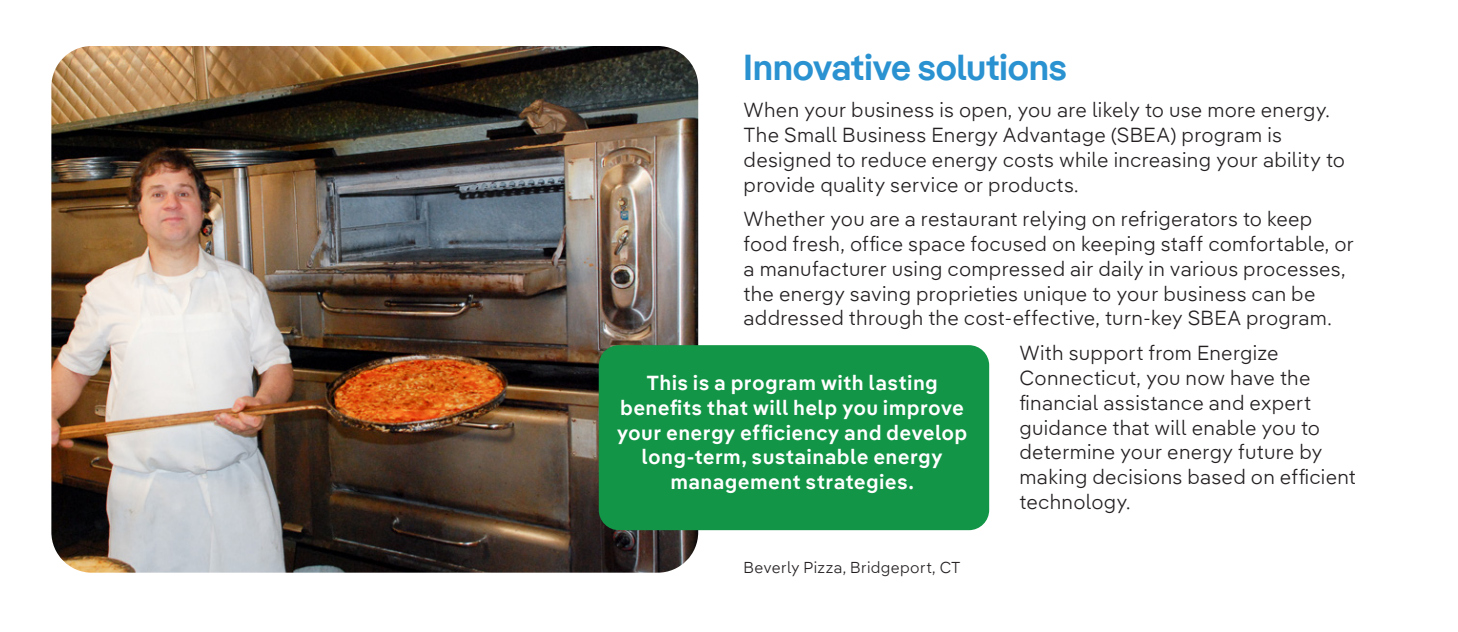
<style>
.page{position:relative;width:1458px;height:632px;background:#fff}
.page>*{position:absolute;margin:0;border:0;box-sizing:border-box;transform-origin:0 0}
.t1{font:700 36px "Iber Pangea Sm";color:#2a92d0}
.t2{font:300 20.25px/24.8px "Iber Pangea Text";letter-spacing:.015em;color:#231f20}
.t3{font:700 20.25px/24.8px "Iber Pangea Text Sm";letter-spacing:.015em;color:#fff;text-align:center}
.t4{font:300 15.75px "Iber Pangea Text";letter-spacing:.025em;color:#231f20}
</style>
<div class="page">
<img style="left:51px;top:46px;width:647px;height:526px">
<div style="left:599px;top:345px;width:390px;height:185px;background:#129546;border-radius:20px"></div>
<p class="t1" style="left:744px;top:41px;width:325px">Innovative solutions</p>
<p class="t2" style="left:744px;top:97px;width:603px">When your business is open, you are likely to use more energy.<br>The Small Business Energy Advantage (SBEA) program is designed to reduce energy costs while increasing your ability to provide quality service or products.</p>
<p class="t2" style="left:744px;top:206px;width:612px">Whether you are a restaurant relying on refrigerators to keep food fresh, office space focused on keeping staff comfortable, or a manufacturer using compressed air daily in various processes, the energy saving proprieties unique to your business can be addressed through the cost-effective, turn-key SBEA program.</p>
<p class="t2" style="left:1020px;top:340px;width:338px">With support from Energize<br>Connecticut, you now have the financial assistance and expert guidance that will enable you to determine your energy future by making decisions based on efficient technology.</p>
<p class="t3" style="left:617px;top:369px;width:352px">This is a program with lasting benefits that will help you improve your energy efficiency and develop long-term, sustainable energy management strategies.</p>
<p class="t4" style="left:744px;top:555px;width:219px">Beverly Pizza, Bridgeport, CT</p>
</div>
